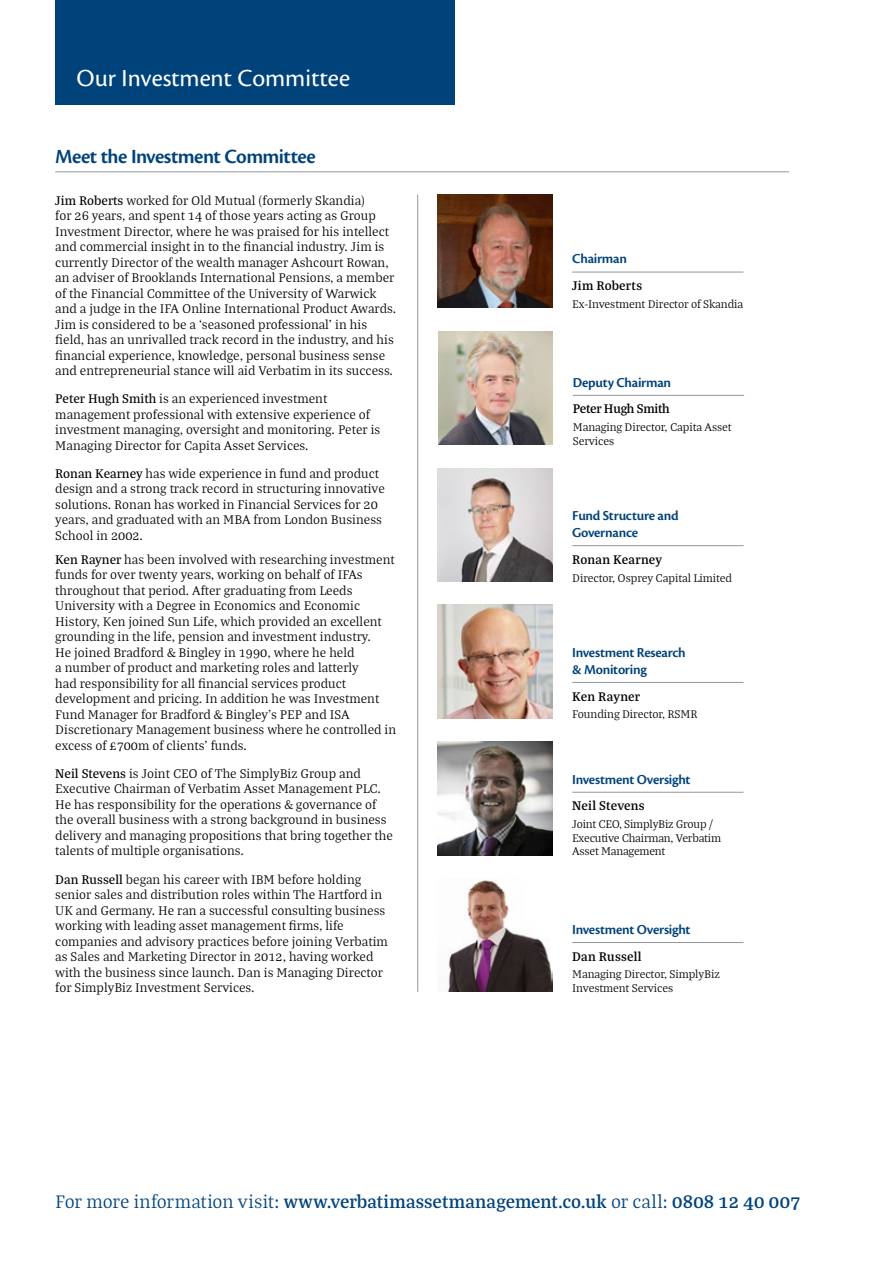
<style>
.page{position:relative;width:893px;height:1263px;background:#fff}
.page>*{position:absolute;margin:0;border:0;box-sizing:border-box;transform-origin:0 0}
.t1{font:25.5px "Cronos Pro";color:#fff}
.t2{font:600 21px "Cronos Pro";letter-spacing:-.03em;color:#00437b}
.t3{font:600 19.5px "Bagatela";letter-spacing:.01em;color:#00437b}
.t4{font:600 14.25px/17.1px "Cronos Pro";letter-spacing:-.02em;color:#00437b}
.t5{font:300 13.5px/15.5px "Bagatela";color:#000}
.t6{font:600 13.5px "Bagatela";letter-spacing:.01em;color:#000}
.t7{font:600 13.5px "Bagatela";letter-spacing:-.02em;color:#000}
.t8{font:300 12px/13.5px "Bagatela";letter-spacing:-.01em;color:#000}
.s1{font-weight:500}
.s2{font-weight:300}
</style>
<div class="page">
<div style="left:55px;top:0;width:400px;height:104px;background:#00437b"></div>
<hr style="left:55px;top:172px;width:734px;height:1px;background:#939598">
<img style="left:438px;top:195px;width:114px;height:113px">
<hr style="left:572px;top:272px;width:171px;height:1px;background:#939598">
<img style="left:439px;top:331px;width:114px;height:114px">
<hr style="left:573px;top:395px;width:171px;height:1px;background:#939598">
<img style="left:438px;top:468px;width:114px;height:113px">
<hr style="left:572px;top:545px;width:171px;height:1px;background:#939598">
<img style="left:438px;top:605px;width:114px;height:113px">
<hr style="left:572px;top:682px;width:171px;height:1px;background:#939598">
<img style="left:438px;top:742px;width:114px;height:113px">
<hr style="left:572px;top:792px;width:171px;height:1px;background:#939598">
<img style="left:447px;top:879px;width:105px;height:113px">
<hr style="left:572px;top:942px;width:171px;height:1px;background:#939598">
<hr style="left:417px;top:195px;width:1px;height:797px;background:#939598">
<h1 class="t1" style="left:77px;top:63px;width:275px">Our Investment Committee</h1>
<h2 class="t2" style="left:55px;top:144px;width:262px">Meet the Investment Committee</h2>
<p class="t5" style="left:55px;top:192px;width:342px"><span class="s1">Jim Roberts</span> worked for Old Mutual (formerly Skandia)<br>for 26 years, and spent 14 of those years acting as Group Investment Director, where he was praised for his intellect and commercial insight in to the financial industry. Jim is currently Director of the wealth manager Ashcourt Rowan, an adviser of Brooklands International Pensions, a member of the Financial Committee of the University of Warwick and a judge in the IFA Online International Product Awards.<br>Jim is considered to be a ‘seasoned professional’ in his field, has an unrivalled track record in the industry, and his financial experience, knowledge, personal business sense and entrepreneurial stance will aid Verbatim in its success.</p>
<p class="t5" style="left:55px;top:391px;width:327px"><span class="s1">Peter Hugh Smith</span> is an experienced investment management professional with extensive experience of investment managing, oversight and monitoring. Peter is Managing Director for Capita Asset Services.</p>
<p class="t5" style="left:55px;top:465px;width:331px"><span class="s1">Ronan Kearney</span> has wide experience in fund and product design and a strong track record in structuring innovative solutions. Ronan has worked in Financial Services for 20 years, and graduated with an MBA from London Business School in 2002.</p>
<p class="t5" style="left:55px;top:551px;width:342px"><span class="s1">Ken Rayner</span> has been involved with researching investment funds for over twenty years, working on behalf of IFAs throughout that period. After graduating from Leeds University with a Degree in Economics and Economic History, Ken joined Sun Life, which provided an excellent grounding in the life, pension and investment industry.<br>He joined Bradford &amp; Bingley in 1990, where he held<br>a number of product and marketing roles and latterly<br>had responsibility for all financial services product development and pricing. In addition he was Investment Fund Manager for Bradford &amp; Bingley’s PEP and ISA Discretionary Management business where he controlled in excess of £700m of clients’ funds.</p>
<p class="t5" style="left:55px;top:765px;width:339px"><span class="s1">Neil Stevens</span> is Joint CEO of The SimplyBiz Group and Executive Chairman of Verbatim Asset Management PLC.<br>He has responsibility for the operations &amp; governance of the overall business with a strong background in business delivery and managing propositions that bring together the talents of multiple organisations.</p>
<p class="t5" style="left:55px;top:871px;width:334px"><span class="s1">Dan Russell</span> began his career with IBM before holding senior sales and distribution roles within The Hartford in UK and Germany. He ran a successful consulting business working with leading asset management firms, life companies and advisory practices before joining Verbatim as Sales and Marketing Director in 2012, having worked with the business since launch. Dan is Managing Director for SimplyBiz Investment Services.</p>
<p class="t4" style="left:572px;top:250px;width:56px">Chairman</p>
<p class="t6" style="left:572px;top:277px;width:71px">Jim Roberts</p>
<p class="t8" style="left:572px;top:297px;width:173px">Ex-Investment Director of Skandia</p>
<p class="t4" style="left:573px;top:374px;width:100px">Deputy Chairman</p>
<p class="t7" style="left:573px;top:400px;width:98px">Peter Hugh Smith</p>
<p class="t8" style="left:573px;top:420px;width:160px">Managing Director, Capita Asset<br>Services</p>
<p class="t4" style="left:572px;top:507px;width:108px">Fund Structure and<br>Governance</p>
<p class="t6" style="left:572px;top:550px;width:91px">Ronan Kearney</p>
<p class="t8" style="left:572px;top:570px;width:161px">Director, Osprey Capital Limited</p>
<p class="t4" style="left:572px;top:644px;width:115px">Investment Research &amp; Monitoring</p>
<p class="t6" style="left:572px;top:687px;width:69px">Ken Rayner</p>
<p class="t8" style="left:572px;top:707px;width:127px">Founding Director, RSMR</p>
<p class="t4" style="left:572px;top:771px;width:120px">Investment Oversight</p>
<p class="t6" style="left:572px;top:797px;width:74px">Neil Stevens</p>
<p class="t8" style="left:572px;top:817px;width:150px">Joint CEO, SimplyBiz Group /<br>Executive Chairman, Verbatim<br>Asset Management</p>
<p class="t4" style="left:572px;top:921px;width:120px">Investment Oversight</p>
<p class="t6" style="left:572px;top:947px;width:71px">Dan Russell</p>
<p class="t8" style="left:572px;top:967px;width:149px">Managing Director, SimplyBiz<br>Investment Services</p>
<h3 class="t3" style="left:55px;top:1188px;width:747px"><span class="s2">For more information visit:</span> www.verbatimassetmanagement.co.uk <span class="s2">or call:</span> 0808 12 40 007</h3>
</div>
